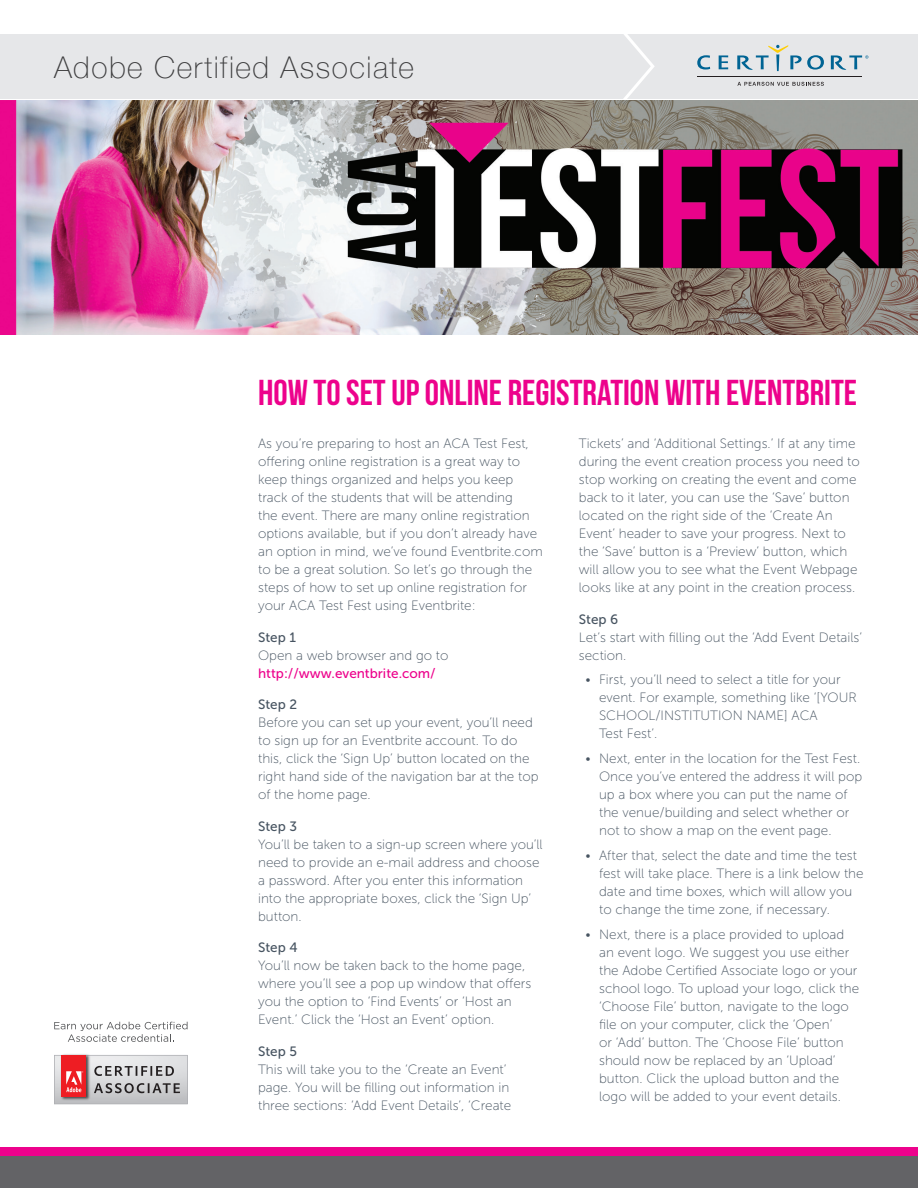
<style>
.page{position:relative;width:918px;height:1188px;background:#fff}
.page>*{position:absolute;margin:0;border:0;box-sizing:border-box;transform-origin:0 0}
.t1{font:36px "Bebas Neue";color:#ed028c}
.t2{font:100 30px "Helvetica Neue";letter-spacing:.05em;color:#3e3e3f}
.t3{font:13.5px/18px "Museo Sans 100";color:#475461}
.t4{font:13.5px "Museo Sans 500";color:#475461}
.t5{font:13.5px "Museo Sans 500";color:#ed028c}
</style>
<div class="page">
<div style="left:0;top:1147px;width:918px;height:41px;background:#ed028c"></div>
<div style="left:0;top:1156px;width:918px;height:32px;background:#636366"></div>
<img style="left:0;top:100px;width:918px;height:235px">
<div style="left:0;top:34px;width:918px;height:65px;background:#e6e7e9"></div>
<svg style="left:623px;top:34px;width:32px;height:65px"></svg>
<svg style="left:697px;top:55px;width:13px;height:15px"></svg>
<svg style="left:719px;top:55px;width:9px;height:14px"></svg>
<svg style="left:737px;top:45px;width:87px;height:26px"></svg>
<svg style="left:831px;top:55px;width:37px;height:15px"></svg>
<svg style="left:737px;top:82px;width:87px;height:4px"></svg>
<hr style="left:697px;top:76px;width:165px;height:1px;background:#231f20">
<svg style="left:54px;top:1055px;width:134px;height:49px"></svg>
<svg style="left:54px;top:1022px;width:134px;height:20px"></svg>
<h2 class="t2" style="left:54px;top:44px;width:361px">Adobe Certified Associate</h2>
<p class="t1" style="left:258px;top:373px;width:601px">HOW TO SET UP ONLINE REGISTRATION WITH EVENTBRITE</p>
<p class="t3" style="left:258px;top:435px;width:286px">As you’re preparing to host an ACA Test Fest, offering online registration is a great way to keep things organized and helps you keep track of the students that will be attending<br>the event. There are many online registration options available, but if you don’t already have an option in mind, we’ve found Eventbrite.com to be a great solution. So let’s go through the steps of how to set up online registration for your ACA Test Fest using Eventbrite:</p>
<p class="t4" style="left:258px;top:630px;width:39px">Step 1</p>
<p class="t3" style="left:258px;top:646px;width:192px">Open a web browser and go to</p>
<p class="t5" style="left:258px;top:666px;width:179px">http://www.eventbrite.com/</p>
<p class="t4" style="left:258px;top:697px;width:40px">Step 2</p>
<p class="t3" style="left:258px;top:714px;width:282px">Before you can set up your event, you’ll need to sign up for an Eventbrite account. To do this, click the ‘Sign Up’ button located on the right hand side of the navigation bar at the top of the home page.</p>
<p class="t4" style="left:258px;top:819px;width:40px">Step 3</p>
<p class="t3" style="left:258px;top:835px;width:286px">You’ll be taken to a sign-up screen where you’ll need to provide an e-mail address and choose a password. After you enter this information into the appropriate boxes, click the ‘Sign Up’ button.</p>
<p class="t4" style="left:258px;top:940px;width:41px">Step 4</p>
<p class="t3" style="left:258px;top:957px;width:275px">You’ll now be taken back to the home page, where you’ll see a pop up window that offers you the option to ‘Find Events’ or ‘Host an Event.’ Click the ‘Host an Event’ option.</p>
<p class="t4" style="left:258px;top:1044px;width:40px">Step 5</p>
<p class="t3" style="left:258px;top:1060px;width:255px">This will take you to the ‘Create an Event’ page. You will be filling out information in three sections: ‘Add Event Details’, ‘Create</p>
<p class="t3" style="left:579px;top:435px;width:283px">Tickets’ and ‘Additional Settings.’ If at any time during the event creation process you need to stop working on creating the event and come back to it later, you can use the ‘Save’ button located on the right side of the ‘Create An Event’ header to save your progress. Next to the ‘Save’ button is a ‘Preview’ button, which will allow you to see what the Event Webpage looks like at any point in the creation process.</p>
<p class="t4" style="left:579px;top:612px;width:41px">Step 6</p>
<p class="t3" style="left:579px;top:628px;width:285px">Let’s start with filling out the ‘Add Event Details’ section.</p>
<p class="t3" style="left:599px;top:671px;width:259px;text-indent:-14px">• First, you’ll need to select a title for your event. For example, something like ‘[YOUR<br>SCHOOL/INSTITUTION NAME] ACA<br>Test Fest’.</p>
<p class="t3" style="left:599px;top:750px;width:265px;text-indent:-14px">• Next, enter in the location for the Test Fest.<br>Once you’ve entered the address it will pop up a box where you can put the name of the venue/building and select whether or not to show a map on the event page.</p>
<p class="t3" style="left:599px;top:846px;width:266px;text-indent:-14px">• After that, select the date and time the test fest will take place. There is a link below the date and time boxes, which will allow you to change the time zone, if necessary.</p>
<p class="t3" style="left:599px;top:925px;width:262px;text-indent:-14px">• Next, there is a place provided to upload an event logo. We suggest you use either the Adobe Certified Associate logo or your school logo. To upload your logo, click the ‘Choose File’ button, navigate to the logo file on your computer, click the ‘Open’<br>or ‘Add’ button. The ‘Choose File’ button should now be replaced by an ‘Upload’ button. Click the upload button and the logo will be added to your event details.</p>
</div>
